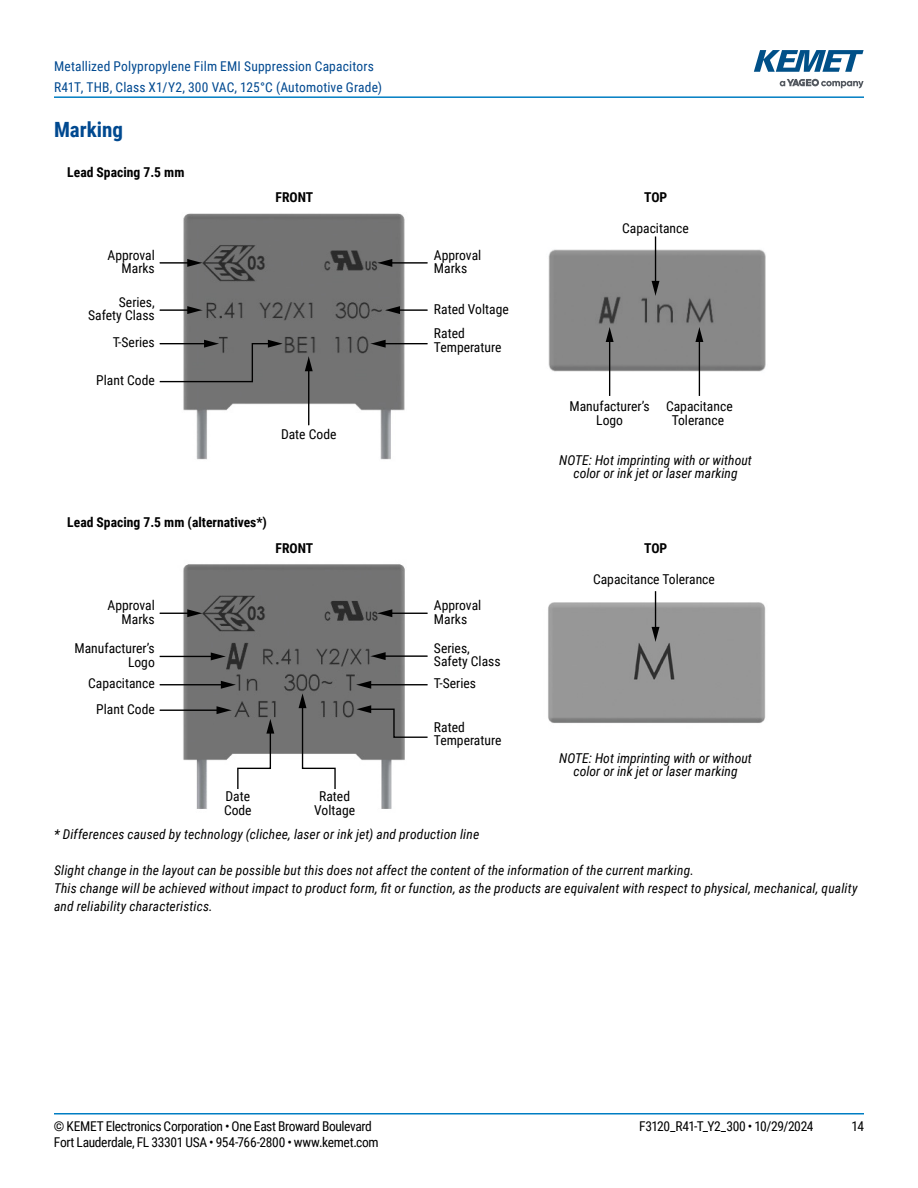
<style>
.page{position:relative;width:918px;height:1188px;background:#fff}
.page>*{position:absolute;margin:0;border:0;box-sizing:border-box;transform-origin:0 0}
.t1{font:700 21px "Roboto Condensed";color:#004990}
.t2{font:13.65px/13.6px "Roboto Condensed";color:#000}
.t3{font:italic 13.65px/13.6px "Roboto Condensed";color:#000;text-align:center}
.t4{font:700 13.65px "Roboto Condensed";color:#000}
.t5{font:italic 13.5px/18px "Roboto Condensed";letter-spacing:.01em;color:#000}
.t6{font:13.5px "Roboto Condensed";letter-spacing:-.025em;color:#000}
.t7{font:13.5px/21px "Roboto Condensed";letter-spacing:.01em;color:#004990}
</style>
<div class="page">
<hr style="left:54px;top:1113px;width:810px;height:2px;background:#007dc3">
<hr style="left:54px;top:96px;width:810px;height:2px;background:#007dc3">
<svg style="left:780px;top:79px;width:84px;height:9px"></svg>
<svg style="left:754px;top:50px;width:110px;height:22px"></svg>
<img style="left:167px;top:564px;width:261px;height:245px">
<img style="left:548px;top:237px;width:218px;height:149px">
<img style="left:183px;top:213px;width:245px;height:247px">
<img style="left:548px;top:591px;width:218px;height:132px">
<hr style="left:160px;top:262px;width:30px;height:2px;background:#000">
<svg style="left:187px;top:259px;width:15px;height:8px"></svg>
<hr style="left:160px;top:309px;width:30px;height:2px;background:#000">
<svg style="left:187px;top:306px;width:15px;height:8px"></svg>
<hr style="left:397px;top:309px;width:31px;height:2px;background:#000">
<svg style="left:385px;top:306px;width:15px;height:8px"></svg>
<hr style="left:383px;top:343px;width:45px;height:1px;background:#000">
<svg style="left:371px;top:340px;width:15px;height:8px"></svg>
<hr style="left:383px;top:655px;width:45px;height:2px;background:#000">
<svg style="left:371px;top:652px;width:15px;height:8px"></svg>
<hr style="left:369px;top:684px;width:59px;height:1px;background:#000">
<svg style="left:356px;top:681px;width:15px;height:8px"></svg>
<svg style="left:356px;top:705px;width:72px;height:34px"></svg>
<hr style="left:390px;top:262px;width:38px;height:2px;background:#000">
<svg style="left:378px;top:259px;width:14px;height:8px"></svg>
<hr style="left:160px;top:613px;width:30px;height:1px;background:#000">
<svg style="left:187px;top:609px;width:15px;height:8px"></svg>
<hr style="left:160px;top:656px;width:53px;height:1px;background:#000">
<svg style="left:211px;top:652px;width:15px;height:8px"></svg>
<hr style="left:160px;top:684px;width:64px;height:1px;background:#000">
<svg style="left:221px;top:681px;width:15px;height:8px"></svg>
<hr style="left:160px;top:710px;width:59px;height:1px;background:#000">
<hr style="left:390px;top:613px;width:38px;height:1px;background:#000">
<svg style="left:378px;top:609px;width:14px;height:8px"></svg>
<svg style="left:159px;top:340px;width:124px;height:43px"></svg>
<hr style="left:308px;top:369px;width:1px;height:56px;background:#000">
<svg style="left:305px;top:357px;width:8px;height:14px"></svg>
<svg style="left:217px;top:706px;width:57px;height:84px"></svg>
<svg style="left:299px;top:693px;width:37px;height:97px"></svg>
<hr style="left:609px;top:339px;width:1px;height:57px;background:#000">
<svg style="left:606px;top:327px;width:8px;height:15px"></svg>
<hr style="left:655px;top:237px;width:1px;height:47px;background:#000">
<svg style="left:652px;top:281px;width:7px;height:15px"></svg>
<hr style="left:655px;top:591px;width:1px;height:39px;background:#000">
<svg style="left:652px;top:627px;width:7px;height:15px"></svg>
<hr style="left:699px;top:339px;width:1px;height:57px;background:#000">
<svg style="left:695px;top:327px;width:8px;height:15px"></svg>
<p class="t7" style="left:54px;top:55px;width:330px">Metallized Polypropylene Film EMI Suppression Capacitors<br>R41T, THB, Class X1/Y2, 300 VAC, 125°C (Automotive Grade)</p>
<h1 class="t1" style="left:54px;top:115px;width:71px">Marking</h1>
<p class="t4" style="left:67px;top:162px;width:119px">Lead Spacing 7.5 mm</p>
<p class="t4" style="left:276px;top:188px;width:39px">FRONT</p>
<p class="t4" style="left:644px;top:188px;width:25px">TOP</p>
<p class="t2" style="left:622px;top:221px;width:68px">Capacitance</p>
<p class="t2" style="left:107px;top:247px;width:49px;text-align:right">Approval<br>Marks</p>
<p class="t2" style="left:434px;top:247px;width:49px">Approval<br>Marks</p>
<p class="t2" style="left:88px;top:295px;width:68px;text-align:right">Series,<br>Safety Class</p>
<p class="t2" style="left:113px;top:335px;width:44px">T-Series</p>
<p class="t2" style="left:96px;top:373px;width:60px">Plant Code</p>
<p class="t2" style="left:281px;top:426px;width:57px">Date Code</p>
<p class="t2" style="left:434px;top:301px;width:76px">Rated Voltage</p>
<p class="t2" style="left:434px;top:326px;width:69px">Rated<br>Temperature</p>
<p class="t2" style="left:569px;top:399px;width:82px;text-align:center">Manufacturer’s<br>Logo</p>
<p class="t2" style="left:666px;top:399px;width:68px;text-align:center">Capacitance<br>Tolerance</p>
<p class="t3" style="left:559px;top:452px;width:194px">NOTE: Hot imprinting with or without color or ink jet or laser marking</p>
<p class="t4" style="left:67px;top:513px;width:201px">Lead Spacing 7.5 mm (alternatives*)</p>
<p class="t4" style="left:276px;top:539px;width:39px">FRONT</p>
<p class="t4" style="left:644px;top:539px;width:25px">TOP</p>
<p class="t2" style="left:593px;top:572px;width:123px">Capacitance Tolerance</p>
<p class="t2" style="left:107px;top:598px;width:49px;text-align:right">Approval<br>Marks</p>
<p class="t2" style="left:434px;top:598px;width:49px">Approval<br>Marks</p>
<p class="t2" style="left:74px;top:641px;width:82px;text-align:right">Manufacturer’s<br>Logo</p>
<p class="t2" style="left:88px;top:676px;width:68px">Capacitance</p>
<p class="t2" style="left:434px;top:641px;width:68px">Series,<br>Safety Class</p>
<p class="t2" style="left:434px;top:676px;width:44px">T-Series</p>
<p class="t2" style="left:96px;top:701px;width:60px">Plant Code</p>
<p class="t2" style="left:434px;top:720px;width:69px">Rated<br>Temperature</p>
<p class="t3" style="left:559px;top:751px;width:194px">NOTE: Hot imprinting with or without color or ink jet or laser marking</p>
<p class="t2" style="left:224px;top:789px;width:29px">Date<br>Code</p>
<p class="t2" style="left:314px;top:789px;width:42px;text-align:center">Rated<br>Voltage</p>
<p class="t5" style="left:54px;top:825px;width:427px">* Differences caused by technology (clichee, laser or ink jet) and production line</p>
<p class="t5" style="left:54px;top:861px;width:805px">Slight change in the layout can be possible but this does not affect the content of the information of the current marking.<br>This change will be achieved without impact to product form, fit or function, as the products are equivalent with respect to physical, mechanical, quality and reliability characteristics.</p>
<p class="t6" style="left:54px;top:1116px;width:319px">© KEMET Electronics Corporation • One East Broward Boulevard</p>
<p class="t6" style="left:639px;top:1116px;width:176px">F3120_R41-T_Y2_300 • 10/29/2024</p>
<p class="t6" style="left:852px;top:1116px;width:14px">14</p>
<p class="t6" style="left:54px;top:1133px;width:326px">Fort Lauderdale, FL 33301 USA • 954-766-2800 • www.kemet.com</p>
</div>
